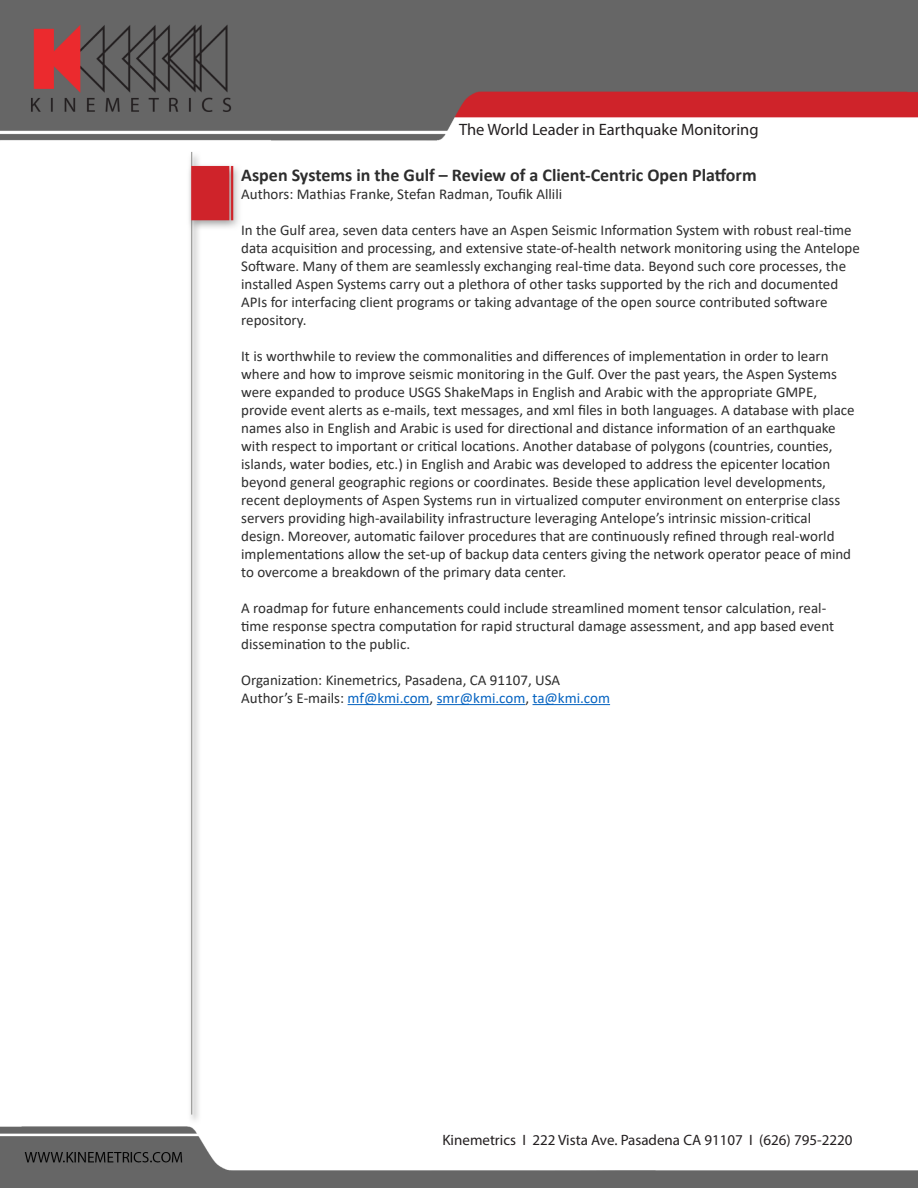
<style>
.page{position:relative;width:918px;height:1188px;background:#fff}
.page>*{position:absolute;margin:0;border:0;box-sizing:border-box;transform-origin:0 0}
.Default{font:700 18px "Calibri";color:#2d2d2d}
.t1{font:16.5px "Myriad Pro";color:#231f20}
.Default-2{font:15px/18px "Calibri";color:#2d2d2d}
.t2{font:15px "Myriad Pro";color:#231f20}
.Default-3{font:15px "Calibri";color:#0563c1}
.s1{color:#2d2d2d}
</style>
<div class="page">
<img style="left:0;top:0;width:918px;height:1188px">
<hr style="left:348px;top:704px;width:82px;height:1px;background:#0563c1">
<hr style="left:437px;top:704px;width:88px;height:1px;background:#0563c1">
<hr style="left:533px;top:704px;width:77px;height:1px;background:#0563c1">
<p class="t1" style="left:459px;top:119px;width:301px">The World Leader in Earthquake Monitoring</p>
<p class="Default" style="left:241px;top:162px;width:517px">Aspen Systems in the Gulf – Review of a Client-Centric Open Platform</p>
<p class="Default-2" style="left:241px;top:185px;width:323px">Authors: Mathias Franke, Stefan Radman, Toufik Allili</p>
<p class="Default-2" style="left:241px;top:221px;width:620px">In the Gulf area, seven data centers have an Aspen Seismic Information System with robust real-time data acquisition and processing, and extensive state-of-health network monitoring using the Antelope Software. Many of them are seamlessly exchanging real-time data. Beyond such core processes, the installed Aspen Systems carry out a plethora of other tasks supported by the rich and documented APIs for interfacing client programs or taking advantage of the open source contributed software repository.</p>
<p class="Default-2" style="left:241px;top:347px;width:615px">It is worthwhile to review the commonalities and differences of implementation in order to learn where and how to improve seismic monitoring in the Gulf. Over the past years, the Aspen Systems were expanded to produce USGS ShakeMaps in English and Arabic with the appropriate GMPE, provide event alerts as e-mails, text messages, and xml files in both languages. A database with place names also in English and Arabic is used for directional and distance information of an earthquake with respect to important or critical locations. Another database of polygons (countries, counties, islands, water bodies, etc.) in English and Arabic was developed to address the epicenter location beyond general geographic regions or coordinates. Beside these application level developments, recent deployments of Aspen Systems run in virtualized computer environment on enterprise class servers providing high-availability infrastructure leveraging Antelope’s intrinsic mission-critical design. Moreover, automatic failover procedures that are continuously refined through real-world implementations allow the set-up of backup data centers giving the network operator peace of mind to overcome a breakdown of the primary data center.</p>
<p class="Default-2" style="left:241px;top:599px;width:594px">A roadmap for future enhancements could include streamlined moment tensor calculation, real&shy;time response spectra computation for rapid structural damage assessment, and app based event dissemination to the public.</p>
<p class="Default-2" style="left:241px;top:671px;width:321px">Organization: Kinemetrics, Pasadena, CA 91107, USA</p>
<p class="Default-3" style="left:241px;top:688px;width:370px"><span class="s1">Author’s E-mails:</span> mf@kmi.com<span class="s1">,</span> smr@kmi.com<span class="s1">,</span> ta@kmi.com</p>
<p class="t2" style="left:442px;top:1131px;width:412px">Kinemetrics I 222 Vista Ave. Pasadena CA 91107 I (626) 795-2220</p>
</div>
